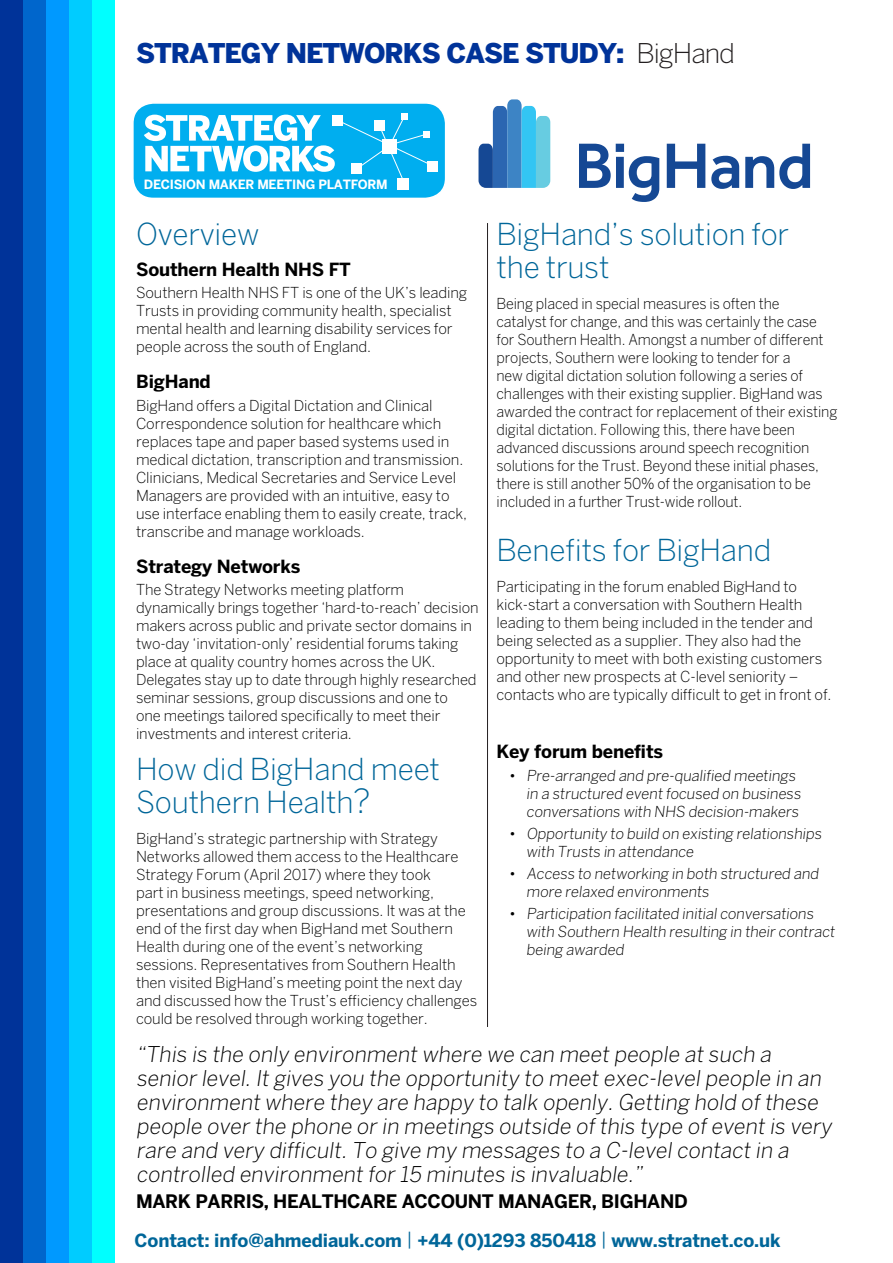
<style>
.page{position:relative;width:893px;height:1263px;background:#fff}
.page>*{position:absolute;margin:0;border:0;box-sizing:border-box;transform-origin:0 0}
.t1{font:300 30px/33px "Benton Sans";letter-spacing:-.01em;color:#069}
.t2{font:900 27px "Benton Sans";letter-spacing:-.04em;color:#039}
.t3{font:300 21.6px/23.9px "Benton Sans";color:#000}
.t4{font:700 18.45px "Benton Sans";letter-spacing:-.02em;color:#000}
.t5{font:700 18px "Benton Sans";letter-spacing:-.01em;color:#069}
.t6{font:700 18px "Benton Sans";letter-spacing:-.01em;color:#000}
.t7{font:300 15px/18px "Benton Sans";letter-spacing:-.01em;color:#000}
.t8{font:300 15px/18px "Benton Sans";letter-spacing:-.01em;color:#000;scale:.96 1}
.t9{font:700 12.75px "Benton Sans";letter-spacing:-.02em;color:#fff}
.s1{font-weight:300;color:#231f20}
.s2{font-size:33px}
.s3{font-weight:400}
</style>
<div class="page">
<div style="left:0;top:0;width:23px;height:1263px;background:#039"></div>
<div style="left:23px;top:0;width:23px;height:1263px;background:#06c"></div>
<div style="left:46px;top:0;width:23px;height:1263px;background:#09f"></div>
<div style="left:69px;top:0;width:23px;height:1263px;background:#0cf"></div>
<div style="left:92px;top:0;width:23px;height:1263px;background:#0ff"></div>
<hr style="left:487px;top:223px;width:1px;height:804px;background:#231f20">
<svg style="left:478px;top:99px;width:72px;height:89px"></svg>
<svg style="left:579px;top:144px;width:80px;height:58px"></svg>
<svg style="left:667px;top:144px;width:38px;height:44px"></svg>
<svg style="left:711px;top:156px;width:28px;height:33px"></svg>
<svg style="left:745px;top:144px;width:65px;height:45px"></svg>
<div style="left:133px;top:103px;width:313px;height:95px;background:#00aeef;border-radius:21px"></div>
<div style="left:132px;top:102px;width:314px;height:97px;border:2px solid #fff;border-radius:21px"></div>
<svg style="left:144px;top:115px;width:283px;height:63px"></svg>
<div style="left:332px;top:115px;width:11px;height:11px;background:#fff"></div>
<div style="left:374px;top:120px;width:11px;height:11px;background:#fff"></div>
<div style="left:427px;top:161px;width:11px;height:11px;background:#fff"></div>
<div style="left:397px;top:178px;width:12px;height:12px;background:#fff"></div>
<div style="left:423px;top:131px;width:7px;height:7px;background:#fff"></div>
<div style="left:401px;top:113px;width:7px;height:7px;background:#fff"></div>
<div style="left:383px;top:139px;width:14px;height:15px;background:#fff"></div>
<p class="t2" style="left:136px;top:37px;width:600px">STRATEGY NETWORKS CASE STUDY: <span class="s1">BigHand</span></p>
<p class="t9" style="left:144px;top:176px;width:245px">DECISION MAKER MEETING PLATFORM</p>
<p class="t1" style="left:136px;top:217px;width:125px">Overview</p>
<p class="t6" style="left:136px;top:259px;width:216px">Southern Health NHS FT</p>
<p class="t7" style="left:136px;top:284px;width:333px">Southern Health NHS FT is one of the UK’s leading Trusts in providing community health, specialist mental health and learning disability services for people across the south of England.</p>
<p class="t6" style="left:136px;top:371px;width:76px">BigHand</p>
<p class="t7" style="left:136px;top:396px;width:332px">BigHand offers a Digital Dictation and Clinical Correspondence solution for healthcare which replaces tape and paper based systems used in medical dictation, transcription and transmission.<br>Clinicians, Medical Secretaries and Service Level Managers are provided with an intuitive, easy to use interface enabling them to easily create, track, transcribe and manage workloads.</p>
<p class="t6" style="left:136px;top:555px;width:166px">Strategy Networks</p>
<p class="t7" style="left:136px;top:580px;width:344px">The Strategy Networks meeting platform dynamically brings together ‘hard-to-reach’ decision makers across public and private sector domains in two-day ‘invitation-only’ residential forums taking place at quality country homes across the UK.<br>Delegates stay up to date through highly researched seminar sessions, group discussions and one to<br>one meetings tailored specifically to meet their investments and interest criteria.</p>
<p class="t1" style="left:136px;top:753px;width:306px">How did BigHand meet<br>Southern Health<span class="s2">?</span></p>
<p class="t7" style="left:136px;top:829px;width:343px">BigHand’s strategic partnership with Strategy Networks allowed them access to the Healthcare Strategy Forum (April 2017) where they took<br>part in business meetings, speed networking, presentations and group discussions. It was at the end of the first day when BigHand met Southern Health during one of the event’s networking sessions. Representatives from Southern Health then visited BigHand’s meeting point the next day and discussed how the Trust’s efficiency challenges could be resolved through working together.</p>
<p class="t1" style="left:496px;top:217px;width:294px">BigHand’s solution for the trust</p>
<p class="t8" style="left:496px;top:294px;width:356px">Being placed in special measures is often the<br>catalyst for change, and this was certainly the case for Southern Health. Amongst a number of different projects, Southern were looking to tender for a<br>new digital dictation solution following a series of challenges with their existing supplier. BigHand was awarded the contract for replacement of their existing digital dictation. Following this, there have been advanced discussions around speech recognition solutions for the Trust. Beyond these initial phases, there is still another 50% of the organisation to be included in a further Trust-wide rollout.</p>
<p class="t1" style="left:496px;top:534px;width:276px">Benefits for BigHand</p>
<p class="t7" style="left:496px;top:577px;width:336px">Participating in the forum enabled BigHand to kick-start a conversation with Southern Health leading to them being included in the tender and being selected as a supplier. They also had the opportunity to meet with both existing customers and other new prospects at C-level seniority – contacts who are typically difficult to get in front of.</p>
<p class="t6" style="left:496px;top:741px;width:168px">Key forum benefits</p>
<p class="t7" style="left:526px;top:766px;width:278px;text-indent:-17px">• Pre-arranged and pre-qualified meetings in a structured event focused on business conversations with NHS decision-makers</p>
<p class="t7" style="left:526px;top:824px;width:299px;text-indent:-17px">• Opportunity to build on existing relationships with Trusts in attendance</p>
<p class="t7" style="left:526px;top:864px;width:296px;text-indent:-17px">• Access to networking in both structured and more relaxed environments</p>
<p class="t7" style="left:526px;top:905px;width:312px;text-indent:-17px">• Participation facilitated initialconversations with Southern Health resulting in their contract being awarded</p>
<p class="t3" style="left:136px;top:1042px;width:701px">“This is the only environment where we can meet people at such a senior level.It gives you the opportunity to meet exec-levelpeople in an environment where they are happy to talk openly.Getting hold of these people over the phone or in meetings outside of this type of event is very rare and very difficult.To give my messages to a C-levelcontact in a controlled environment for 15 minutes is invaluable.”</p>
<p class="t4" style="left:136px;top:1190px;width:553px">MARK PARRIS, HEALTHCARE ACCOUNT MANAGER, BIGHAND</p>
<p class="t5" style="left:135px;top:1229px;width:647px">Contact: info@ahmediauk.com <span class="s3">|</span> +44 (0)1293 850418 <span class="s3">|</span> www.stratnet.co.uk</p>
</div>
